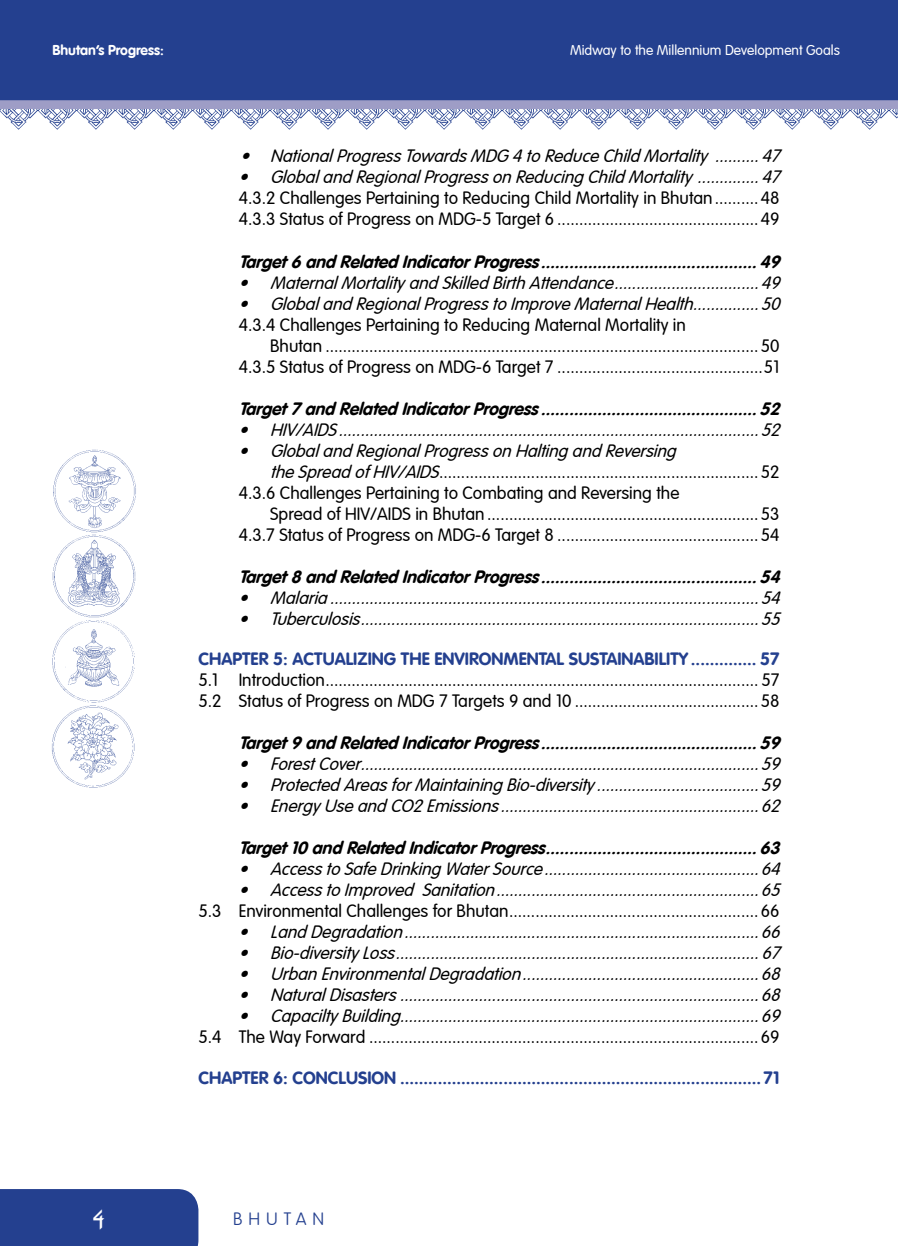
<style>
.page{position:relative;width:898px;height:1246px;background:#fff}
.page>*{position:absolute;margin:0;border:0;box-sizing:border-box;transform-origin:0 0}
.t1{font:italic 300 17.5px "VAG Rounded LT";color:#000}
.t2{font:300 17.5px/21px "VAG Rounded LT";color:#000}
.t3{font:italic 700 17.5px "VAG Rounded LT";color:#000}
.t4{font:700 17.5px "VAG Rounded LT";color:#24408f}
.t5{font:100 17.5px "VAG Rounded LT";letter-spacing:.34em;color:#24408f}
.t6{font:300 14px "VAG Rounded LT";color:#fff}
.t7{font:700 14px "VAG Rounded LT";color:#fff}
.s1{font-style:italic}
</style>
<div class="page">
<img style="left:0;top:109px;width:898px;height:21px">
<div style="left:1px;top:1px;width:896px;height:106px;background:#24408f"></div>
<div style="left:0;top:0;width:898px;height:108px;border:2px solid #24408f"></div>
<div style="left:0;top:100px;width:898px;height:9px;background:#9e9dc6"></div>
<img style="left:52px;top:449px;width:84px;height:339px">
<svg style="left:897px;top:0;width:1px;height:101px"></svg>
<div style="left:0;top:1189px;width:198px;height:56px;background:#24408f"></div>
<p class="t7" style="left:52px;top:42px;width:113px">Bhutan’s Progress:</p>
<p class="t6" style="left:570px;top:42px;width:271px">Midway to the Millennium Development Goals</p>
<p class="t1" style="left:240px;top:146px;width:546px">• National Progress Towards MDG 4 to Reduce Child Mortality .......... 47</p>
<p class="t1" style="left:239px;top:167px;width:548px">• Global and Regional Progress on Reducing Child Mortality .............. 47</p>
<p class="t2" style="left:239px;top:188px;width:542px">4.3.2 Challenges Pertaining to Reducing Child Mortality in Bhutan..........48<br>4.3.3 Status of Progress on MDG-5 Target 6 ..............................................49</p>
<p class="t3" style="left:239px;top:251px;width:548px">Target6andRelatedIndicatorProgress .............................................. 49</p>
<p class="t1" style="left:239px;top:272px;width:548px">• Maternal Mortality and Skilled Birth Attendance.................................49</p>
<p class="t1" style="left:239px;top:293px;width:548px">• Global and Regional Progress to Improve Maternal Health...............50</p>
<p class="t2" style="left:239px;top:314px;width:449px">4.3.4 Challenges Pertaining to Reducing Maternal Mortality in</p>
<p class="t2" style="left:270px;top:335px;width:511px">Bhutan ...................................................................................................50</p>
<p class="t2" style="left:239px;top:356px;width:542px">4.3.5 Status of Progress on MDG-6 Target 7 ...............................................51</p>
<p class="t3" style="left:239px;top:398px;width:548px">Target7andRelatedIndicatorProgress .............................................. 52</p>
<p class="t1" style="left:239px;top:419px;width:548px">• HIV/AIDS ................................................................................................52</p>
<p class="t1" style="left:239px;top:440px;width:444px">• Global and Regional Progress on Halting and Reversing</p>
<p class="t2" style="left:270px;top:461px;width:511px"><span class="s1">theSpreadofHIV/AIDS</span>.........................................................................52</p>
<p class="t2" style="left:239px;top:482px;width:442px">4.3.6 Challenges Pertaining to Combating and Reversing the</p>
<p class="t2" style="left:270px;top:503px;width:511px">Spread of HIV/AIDS in Bhutan ..............................................................53</p>
<p class="t2" style="left:239px;top:524px;width:542px">4.3.7 Status of Progress on MDG-6 Target 8 ..............................................54</p>
<p class="t3" style="left:239px;top:566px;width:548px">Target8andRelatedIndicatorProgress .............................................. 54</p>
<p class="t1" style="left:239px;top:587px;width:548px">• Malaria ..................................................................................................54</p>
<p class="t1" style="left:239px;top:608px;width:548px">• Tuberculosis...........................................................................................55</p>
<p class="t4" style="left:198px;top:648px;width:583px">CHAPTER 5: ACTUALIZING THE ENVIRONMENTAL SUSTAINABILITY .............. 57</p>
<p class="t2" style="left:198px;top:670px;width:583px">5.1 Introduction................................................................................................... 57<br>5.2 Status of Progress on MDG 7 Targets 9 and 10 ..........................................58</p>
<p class="t3" style="left:239px;top:732px;width:548px">Target9andRelatedIndicatorProgress .............................................. 59</p>
<p class="t1" style="left:239px;top:753px;width:548px">• Forest Cover...........................................................................................59</p>
<p class="t1" style="left:239px;top:774px;width:548px">• Protected Areas for Maintaining Bio-diversity .....................................59</p>
<p class="t1" style="left:239px;top:795px;width:548px">• Energy Use and CO2 Emissions ...........................................................62</p>
<p class="t3" style="left:239px;top:837px;width:548px">Target10andRelatedIndicatorProgress............................................. 63</p>
<p class="t1" style="left:239px;top:858px;width:548px">• Access to Safe Drinking Water Source.................................................64</p>
<p class="t1" style="left:239px;top:879px;width:548px">• Access to Improved Sanitation............................................................65</p>
<p class="t2" style="left:198px;top:901px;width:583px">5.3 Environmental Challenges for Bhutan.........................................................66</p>
<p class="t1" style="left:239px;top:921px;width:548px">• Land Degradation.................................................................................66</p>
<p class="t1" style="left:239px;top:942px;width:548px">• Bio-diversity Loss................................................................................... 67</p>
<p class="t1" style="left:239px;top:963px;width:548px">• Urban Environmental Degradation......................................................68</p>
<p class="t1" style="left:239px;top:984px;width:548px">• Natural Disasters ..................................................................................68</p>
<p class="t1" style="left:239px;top:1005px;width:548px">• Capacilty Building..................................................................................69</p>
<p class="t2" style="left:198px;top:1027px;width:583px">5.4 The Way Forward .........................................................................................69</p>
<p class="t4" style="left:198px;top:1066px;width:117px">CHAPTER 6: Conclusion</p>
<p class="t4" style="left:400px;top:1066px;width:381px">.............................................................................71</p>
<p class="t5" style="left:233px;top:1208px;width:92px">BHUTAN</p>
</div>
